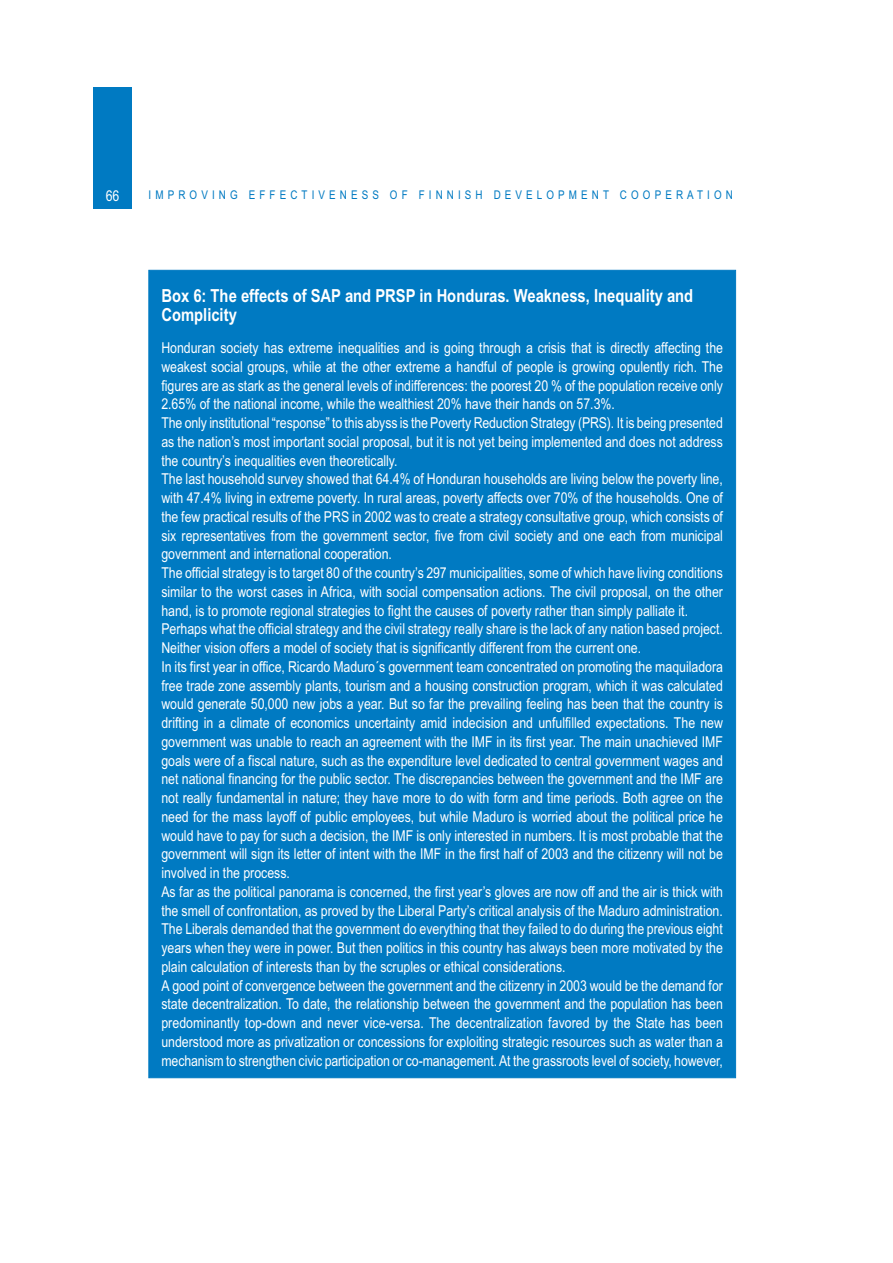
<style>
.page{position:relative;width:893px;height:1263px;background:#fff}
.page>*{position:absolute;margin:0;border:0;box-sizing:border-box;transform-origin:0 0}
.t1{font:700 18px/19.6px "Arial Narrow";color:#fff}
.t2{font:15px/18.8px "Arial Narrow";color:#fff}
.t3{font:12px "Arial Narrow";letter-spacing:.34em;color:#007ac2}
</style>
<div class="page">
<div style="left:93px;top:87px;width:39px;height:121px;background:#007ac2"></div>
<div style="left:149px;top:270px;width:586px;height:808px;background:#007ac2;border:1px solid #007ac2"></div>
<p class="t2" style="left:106px;top:188px;width:15px">66</p>
<p class="t3" style="left:149px;top:191px;width:586px">IMPROVING EFFECTIVENESS OF FINNISH DEVELOPMENT COOPERATION</p>
<p class="t1" style="left:161px;top:287px;width:533px">Box 6: The effects of SAP and PRSP in Honduras. Weakness, Inequality and<br>Complicity</p>
<p class="t2" style="left:161px;top:340px;width:563px">Honduran society has extreme inequalities and is going through a crisis that is directly affecting the weakest social groups, while at the other extreme a handful of people is growing opulently rich. The figures are as stark as the general levels of indifferences: the poorest 20 % of the population receive only 2.65% of the national income, while the wealthiest 20% have their hands on 57.3%.<br>The only institutional “response” to this abyss is the Poverty Reduction Strategy (PRS). It is being presented as the nation’s most important social proposal, but it is not yet being implemented and does not address the country’s inequalities even theoretically.<br>The last household survey showed that 64.4% of Honduran households are living below the poverty line, with 47.4% living in extreme poverty. In rural areas, poverty affects over 70% of the households. One of the few practical results of the PRS in 2002 was to create a strategy consultative group, which consists of six representatives from the government sector, five from civil society and one each from municipal government and international cooperation.<br>The official strategy is to target 80 of the country’s 297 municipalities, some of which have living conditions similar to the worst cases in Africa, with social compensation actions. The civil proposal, on the other hand, is to promote regional strategies to fight the causes of poverty rather than simply palliate it.<br>Perhaps what the official strategy and the civil strategy really share is the lack of any nation based project.<br>Neither vision offers a model of society that is significantly different from the current one.<br>In its first year in office, Ricardo Maduro´s government team concentrated on promoting the maquiladora free trade zone assembly plants, tourism and a housing construction program, which it was calculated would generate 50,000 new jobs a year. But so far the prevailing feeling has been that the country is drifting in a climate of economics uncertainty amid indecision and unfulfilled expectations. The new government was unable to reach an agreement with the IMF in its first year. The main unachieved IMF goals were of a fiscal nature, such as the expenditure level dedicated to central government wages and net national financing for the public sector. The discrepancies between the government and the IMF are not really fundamental in nature; they have more to do with form and time periods. Both agree on the need for the mass layoff of public employees, but while Maduro is worried about the political price he would have to pay for such a decision, the IMF is only interested in numbers. It is most probable that the government will sign its letter of intent with the IMF in the first half of 2003 and the citizenry will not be involved in the process.<br>As far as the political panorama is concerned, the first year’s gloves are now off and the air is thick with the smell of confrontation, as proved by the Liberal Party’s critical analysis of the Maduro administration.<br>The Liberals demanded that the government do everything that they failed to do during the previous eight years when they were in power. But then politics in this country has always been more motivated by the plain calculation of interests than by the scruples or ethical considerations.<br>A good point of convergence between the government and the citizenry in 2003 would be the demand for state decentralization. To date, the relationship between the government and the population has been predominantly top-down and never vice-versa. The decentralization favored by the State has been understood more as privatization or concessions for exploiting strategic resources such as water than a mechanism to strengthen civic participation or co-management. At the grassroots level of society, however,</p>
</div>
